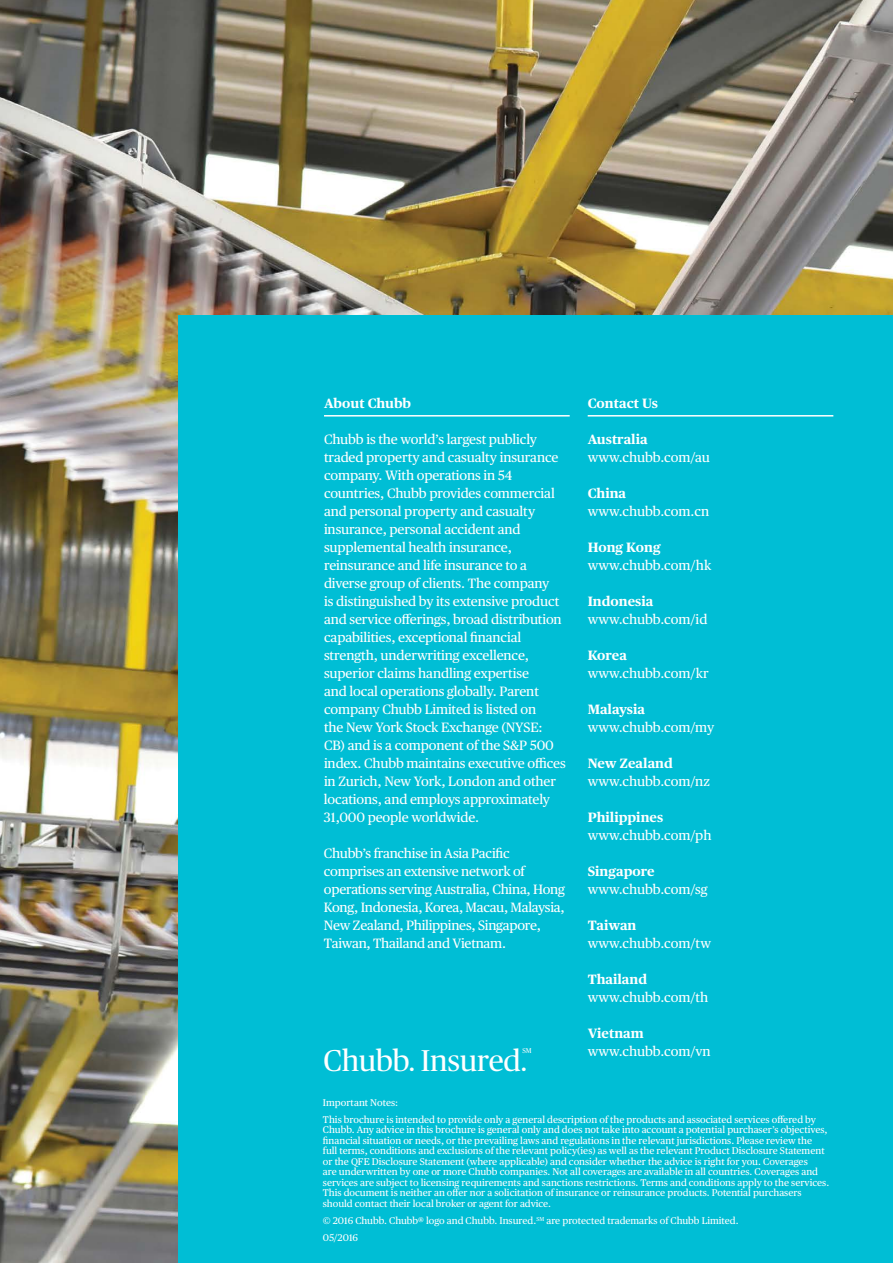
<style>
.page{position:relative;width:893px;height:1263px;background:#fff}
.page>*{position:absolute;margin:0;border:0;box-sizing:border-box;transform-origin:0 0}
.t1{font:30px "Chubb Publico";color:#fff}
.t2{font:13.5px/18px "Chubb Publico Text";letter-spacing:-.01em;color:#fff}
.t3{font:700 13.5px "Chubb Publico Text";color:#fff}
.t4{font:9.75px/10.5px "Chubb Publico Text";color:#fff}
.t5{font:7.05px "Chubb Publico";color:#fff}
</style>
<div class="page">
<img style="left:0;top:0;width:893px;height:1263px">
<div style="left:179px;top:316px;width:714px;height:947px;background:#00bed5"></div>
<hr style="left:324px;top:415px;width:246px;height:1px;background:#fff">
<hr style="left:588px;top:415px;width:245px;height:1px;background:#fff">
<p class="t3" style="left:324px;top:393px;width:89px">About Chubb</p>
<p class="t2" style="left:324px;top:430px;width:243px">Chubb is the world’s largest publicly traded property and casualty insurance company. With operations in 54 countries, Chubb provides commercial and personal property and casualty insurance, personal accident and supplemental health insurance, reinsurance and life insurance to a diverse group of clients. The company<br>is distinguished by its extensive product and service offerings, broad distribution capabilities, exceptional financial strength, underwriting excellence, superior claims handling expertise<br>and local operations globally. Parent company Chubb Limited is listed on<br>the New York Stock Exchange (NYSE:<br>CB) and is a component of the S&amp;P 500 index. Chubb maintains executive offices in Zurich, New York, London and other locations, and employs approximately 31,000 people worldwide.</p>
<p class="t2" style="left:324px;top:844px;width:242px">Chubb’s franchise in Asia Pacific comprises an extensive network of operations serving Australia, China, Hong Kong, Indonesia, Korea, Macau, Malaysia, New Zealand, Philippines, Singapore, Taiwan, Thailand and Vietnam.</p>
<h1 class="t1" style="left:323px;top:1039px;width:205px">Chubb. Insured.</h1>
<p class="t5" style="left:522px;top:1046px;width:11px">SM</p>
<p class="t3" style="left:588px;top:393px;width:72px">Contact Us</p>
<p class="t3" style="left:588px;top:429px;width:61px">Australia</p>
<p class="t2" style="left:588px;top:448px;width:124px">www.chubb.com/au</p>
<p class="t3" style="left:588px;top:483px;width:40px">China</p>
<p class="t2" style="left:588px;top:502px;width:123px">www.chubb.com.cn</p>
<p class="t3" style="left:588px;top:537px;width:74px">Hong Kong</p>
<p class="t2" style="left:588px;top:556px;width:125px">www.chubb.com/hk</p>
<p class="t3" style="left:588px;top:591px;width:67px">Indonesia</p>
<p class="t2" style="left:588px;top:610px;width:121px">www.chubb.com/id</p>
<p class="t3" style="left:588px;top:645px;width:41px">Korea</p>
<p class="t2" style="left:588px;top:664px;width:123px">www.chubb.com/kr</p>
<p class="t3" style="left:588px;top:699px;width:59px">Malaysia</p>
<p class="t2" style="left:588px;top:718px;width:128px">www.chubb.com/my</p>
<p class="t3" style="left:588px;top:753px;width:87px">New Zealand</p>
<p class="t2" style="left:588px;top:772px;width:124px">www.chubb.com/nz</p>
<p class="t3" style="left:588px;top:807px;width:77px">Philippines</p>
<p class="t2" style="left:588px;top:826px;width:125px">www.chubb.com/ph</p>
<p class="t3" style="left:588px;top:861px;width:69px">Singapore</p>
<p class="t2" style="left:588px;top:880px;width:122px">www.chubb.com/sg</p>
<p class="t3" style="left:588px;top:915px;width:50px">Taiwan</p>
<p class="t2" style="left:588px;top:934px;width:125px">www.chubb.com/tw</p>
<p class="t3" style="left:588px;top:969px;width:61px">Thailand</p>
<p class="t2" style="left:588px;top:988px;width:122px">www.chubb.com/th</p>
<p class="t3" style="left:588px;top:1023px;width:58px">Vietnam</p>
<p class="t2" style="left:588px;top:1042px;width:124px">www.chubb.com/vn</p>
<p class="t4" style="left:323px;top:1093px;width:494px;line-height:17.2px">Important Notes:<br>This brochure is intended to provide only a general description of the products and associated services offered by</p>
<p class="t4" style="left:323px;top:1124px;width:508px">Chubb. Any advice in this brochure is general only and does not take into account a potential purchaser’s objectives, financial situation or needs, or the prevailing laws and regulations in the relevant jurisdictions. Please review the<br>full terms, conditions and exclusions of the relevant policy(ies) as well as the relevant Product Disclosure Statement or the QFE Disclosure Statement (where applicable) and consider whether the advice is right for you. Coverages<br>are underwritten by one or more Chubb companies. Not all coverages are available in all countries. Coverages and services are subject to licensing requirements and sanctions restrictions. Terms and conditions apply to the services.<br>This document is neither an offer nor a solicitation of insurance or reinsurance products. Potential purchasers should contact their local broker or agent for advice.</p>
<p class="t4" style="left:323px;top:1211px;width:417px;line-height:17.2px">© 2016 Chubb. Chubb® logo and Chubb. Insured.<sup>SM</sup> are protected trademarks of Chubb Limited.<br>05/2016</p>
</div>
